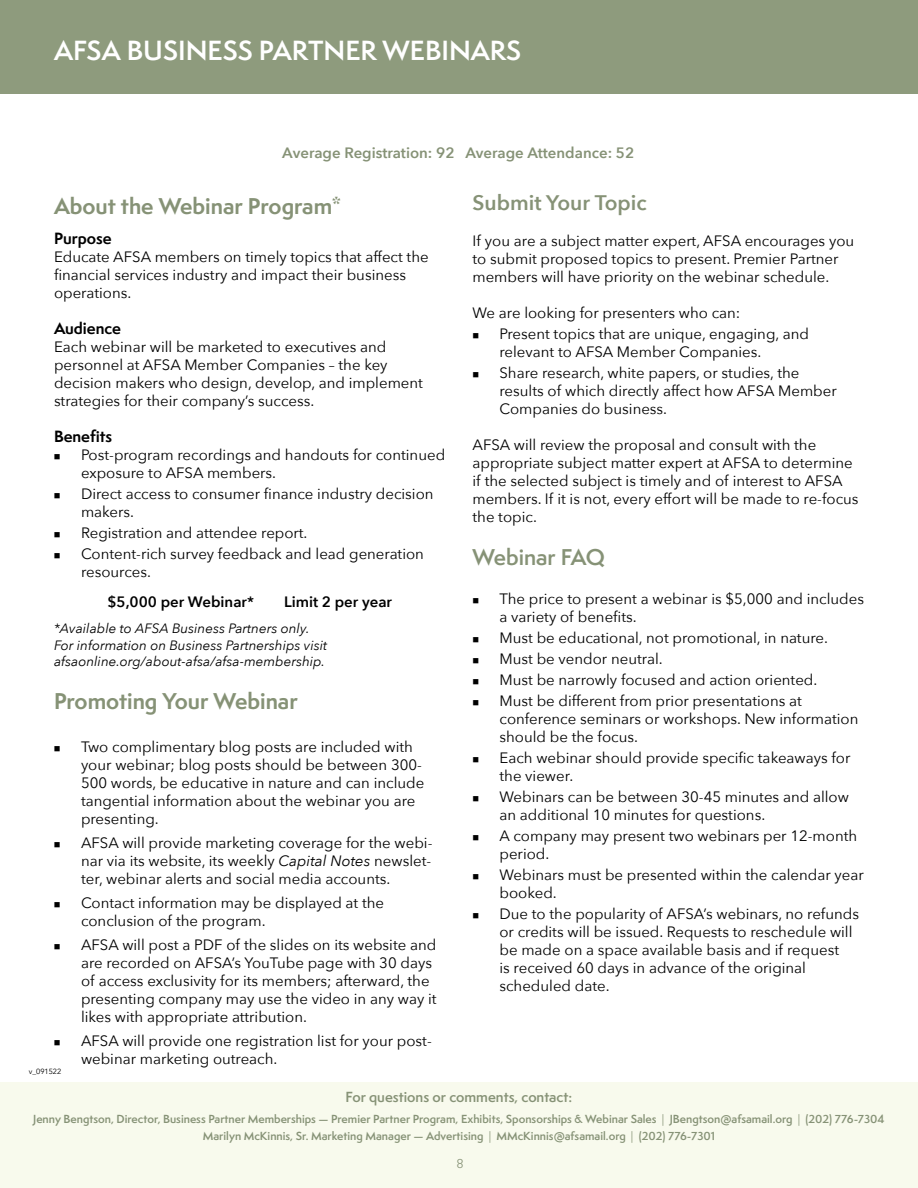
<style>
.page{position:relative;width:918px;height:1188px;background:#fff}
.page>*{position:absolute;margin:0;border:0;box-sizing:border-box;transform-origin:0 0}
.t1{font:600 25.5px "Semplicita Pro";color:#fff}
.t2{font:700 21px "Semplicita Pro";color:#869276}
.t3{font:600 21px "Avenir Next";color:#869276}
.t4{font:600 21px "Semplicita Pro";color:#869276}
.t5{font:15px/18px "Avenir Next";color:#000}
.t6{font:600 15px "Avenir Next";color:#869276}
.t7{font:600 15px "Avenir Next";color:#000}
.t8{font:700 15px "Semplicita Pro";color:#000}
.t9{font:italic 13.5px/16.2px "Avenir Next";color:#000}
.t10{font:600 13.5px "Semplicita Pro";color:#869276}
.t11{font:12px "Semplicita Pro";color:#869276}
.t12{font:600 10.8px/16.5px "Semplicita Pro";color:#869276;text-align:center}
.t13{font:7.5px "Avenir";color:#000}
.s1{font-style:italic}
.s2{font-weight:400}
</style>
<div class="page">
<div style="left:0;top:0;width:918px;height:94px;background:#8e9b7d"></div>
<div style="left:0;top:1082px;width:918px;height:106px;background:#f8faed"></div>
<h1 class="t1" style="left:54px;top:32px;width:469px">AFSA BUSINESS PARTNER WEBINARS</h1>
<p class="t6" style="left:282px;top:139px;width:353px">Average Registration: 92 Average Attendance: 52</p>
<h2 class="t2" style="left:54px;top:190px;width:289px">About the Webinar Program*</h2>
<p class="t8" style="left:54px;top:227px;width:59px">Purpose</p>
<p class="t5" style="left:54px;top:247px;width:376px">Educate AFSA members on timely topics that affect the financial services industry and impact their business operations.</p>
<p class="t8" style="left:54px;top:317px;width:68px">Audience</p>
<p class="t5" style="left:54px;top:337px;width:370px">Each webinar will be marketed to executives and personnel at AFSA Member Companies – the key decision makers who design, develop, and implement strategies for their company’s success.</p>
<p class="t8" style="left:54px;top:425px;width:60px">Benefits</p>
<p class="t5" style="left:81px;top:445px;width:366px;text-indent:-27px">■ Post-program recordings and handouts for continued exposure to AFSA members.</p>
<p class="t5" style="left:81px;top:484px;width:354px;text-indent:-27px">■ Direct access to consumer finance industry decision makers.</p>
<p class="t5" style="left:54px;top:523px;width:255px">■ Registration and attendee report.</p>
<p class="t5" style="left:81px;top:544px;width:345px;text-indent:-27px">■ Content-rich survey feedback and lead generation resources.</p>
<p class="t7" style="left:107px;top:589px;width:148px">$5,000 per Webinar*</p>
<p class="t7" style="left:284px;top:589px;width:110px">Limit 2 per year</p>
<p class="t9" style="left:54px;top:620px;width:275px">*Available to AFSA Business Partners only.<br>For information on Business Partnerships visit afsaonline.org/about-afsa/afsa-membership.</p>
<h2 class="t2" style="left:54px;top:685px;width:245px">Promoting Your Webinar</h2>
<p class="t5" style="left:81px;top:737px;width:345px;text-indent:-27px">■ Two complimentary blog posts are included with your webinar; blog posts should be between 300- 500 words, be educative in nature and can include tangential information about the webinar you are presenting.</p>
<p class="t5" style="left:81px;top:833px;width:353px;text-align:justify;text-indent:-27px">■ AFSA will provide marketing coverage for the webi&shy;nar via its website, its weekly <span class="s1">Capital Notes</span> newslet&shy;ter, webinar alerts and social media accounts.</p>
<p class="t5" style="left:81px;top:893px;width:305px;text-indent:-27px">■ Contact information may be displayed at the conclusion of the program.</p>
<p class="t5" style="left:81px;top:935px;width:357px;text-indent:-27px">■ AFSA will post a PDF of the slides on its website and are recorded on AFSA’s YouTube page with 30 days of access exclusivity for its members; afterward, the presenting company may use the video in any way it likes with appropriate attribution.</p>
<p class="t5" style="left:81px;top:1031px;width:352px;text-indent:-27px">■ AFSA will provide one registration list for your post&shy;webinar marketing outreach.</p>
<p class="t13" style="left:29px;top:1067px;width:34px">v_091522</p>
<h2 class="t3" style="left:472px;top:185px;width:176px">Submit Your Topic</h2>
<p class="t5" style="left:472px;top:231px;width:383px">If you are a subject matter expert, AFSA encourages you to submit proposed topics to present. Premier Partner members will have priority on the webinar schedule.</p>
<p class="t5" style="left:472px;top:303px;width:269px">We are looking for presenters who can:</p>
<p class="t5" style="left:500px;top:324px;width:311px;text-indent:-27px">■ Present topics that are unique, engaging, and relevant to AFSA Member Companies.</p>
<p class="t5" style="left:500px;top:363px;width:339px;text-indent:-27px">■ Share research, white papers, or studies, the results of which directly affect how AFSA Member<br>Companies do business.</p>
<p class="t5" style="left:472px;top:435px;width:388px">AFSA will review the proposal and consult with the appropriate subject matter expert at AFSA to determine if the selected subject is timely and of interest to AFSA members. If it is not, every effort will be made to re-focus the topic.</p>
<h2 class="t4" style="left:472px;top:542px;width:134px">Webinar FAQ</h2>
<p class="t5" style="left:500px;top:589px;width:366px;text-indent:-27px">■ The price to present a webinar is $5,000 and includes a variety of benefits.</p>
<p class="t5" style="left:472px;top:628px;width:357px">■ Must be educational, not promotional, in nature.</p>
<p class="t5" style="left:472px;top:649px;width:192px">■ Must be vendor neutral.</p>
<p class="t5" style="left:472px;top:670px;width:346px">■ Must be narrowly focused and action oriented.</p>
<p class="t5" style="left:500px;top:691px;width:360px;text-indent:-27px">■ Must be different from prior presentations at conference seminars or workshops. New information should be the focus.</p>
<p class="t5" style="left:500px;top:748px;width:352px;text-indent:-27px">■ Each webinar should provide specific takeaways for the viewer.</p>
<p class="t5" style="left:500px;top:787px;width:351px;text-indent:-27px">■ Webinars can be between 30-45 minutes and allow an additional 10 minutes for questions.</p>
<p class="t5" style="left:500px;top:826px;width:359px;text-indent:-27px">■ A company may present two webinars per 12-month period.</p>
<p class="t5" style="left:500px;top:865px;width:366px;text-indent:-27px">■ Webinars must be presented within the calendar year booked.</p>
<p class="t5" style="left:500px;top:904px;width:361px;text-indent:-27px">■ Due to the popularity of AFSA’s webinars, no refunds or credits will be issued. Requests to reschedule will be made on a space available basis and if request<br>is received 60 days in advance of the original scheduled date.</p>
<p class="t10" style="left:346px;top:1087px;width:228px">For questions or comments, contact:</p>
<p class="t12" style="left:33px;top:1111px;width:853px">Jenny Bengtson, Director, Business Partner Memberships — Premier Partner Program, Exhibits, Sponsorships &amp; Webinar Sales <span class="s2">|</span> JBengtson@afsamail.org <span class="s2">|</span> (202) 776-7304<br>Marilyn McKinnis, Sr. Marketing Manager — Advertising <span class="s2">|</span> MMcKinnis@afsamail.org <span class="s2">|</span> (202) 776-7301</p>
<p class="t11" style="left:456px;top:1155px;width:9px">8</p>
</div>
